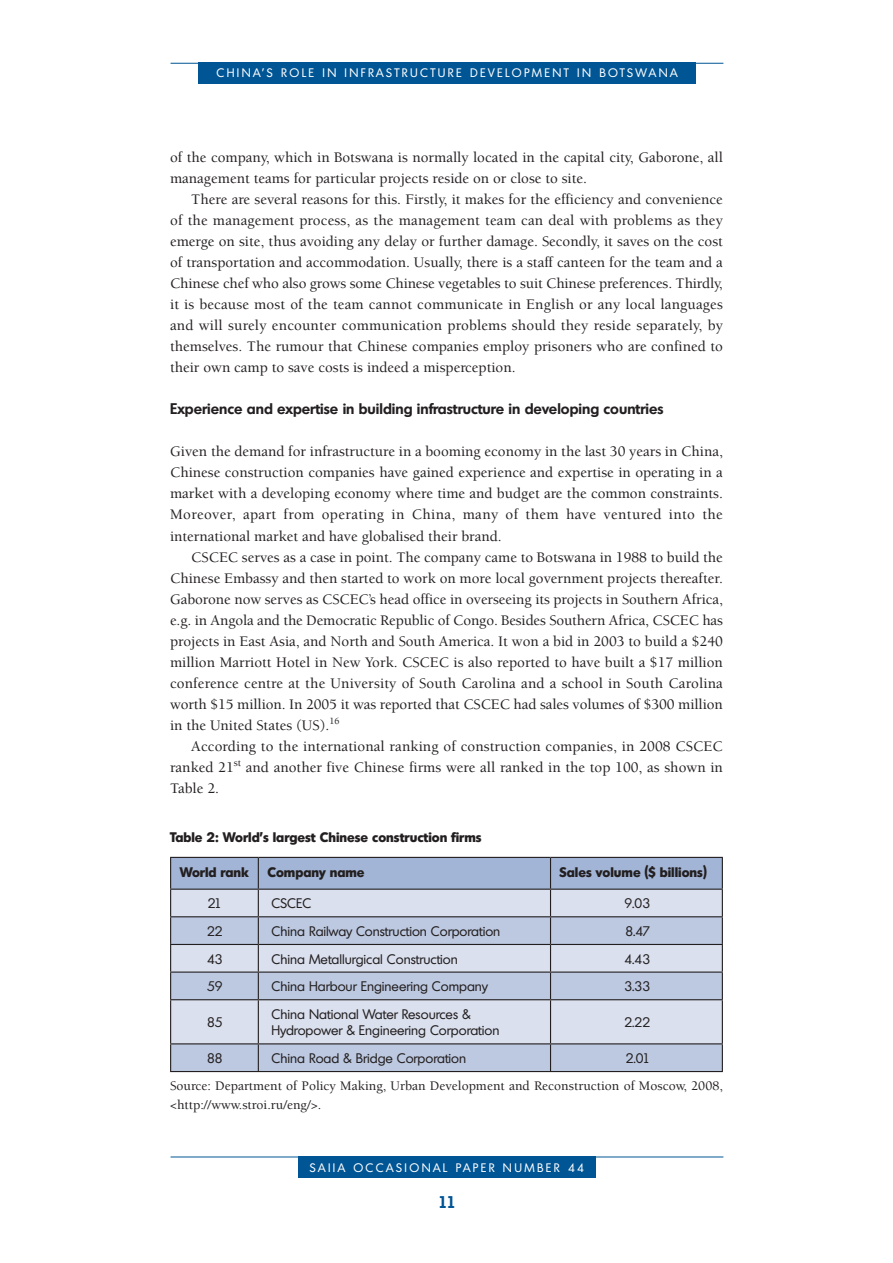
<style>
.page{position:relative;width:893px;height:1263px;background:#fff}
.page>*{position:absolute;margin:0;border:0;box-sizing:border-box;transform-origin:0 0}
.t1{font:600 16.5px "Montreal";color:#005595}
.t2{font:500 15px/21px "Berkeley Std";color:#231f20;text-align:justify}
.t3{font:600 15px "Montreal";color:#231f20}
.t4{font:13.5px/16.5px "Montreal";color:#231f20}
.t5{font:500 13.5px/19.5px "Berkeley Std";color:#231f20}
.t6{font:700 13.5px "Montreal";color:#231f20}
.t7{font:12px "Montreal TS";letter-spacing:.2em;color:#fff}
.t8{font:12px "Montreal";letter-spacing:.2em;color:#fff}
</style>
<div class="page">
<hr style="left:171px;top:63px;width:552px;height:1px;background:#005595">
<div style="left:198px;top:63px;width:498px;height:21px;background:#005595"></div>
<hr style="left:171px;top:1157px;width:552px;height:1px;background:#005595">
<div style="left:298px;top:1157px;width:298px;height:21px;background:#005595"></div>
<svg style="left:171px;top:1000px;width:551px;height:71px;background:#ccd4e5"></svg>
<svg style="left:170px;top:857px;width:553px;height:142px;background:#bac5da"></svg>
<hr style="left:170px;top:999px;width:88px;height:1px;background:#231f20">
<hr style="left:170px;top:1000px;width:1px;height:43px;background:#231f20">
<hr style="left:258px;top:999px;width:292px;height:1px;background:#231f20">
<hr style="left:258px;top:1000px;width:1px;height:43px;background:#231f20">
<hr style="left:550px;top:999px;width:173px;height:1px;background:#231f20">
<hr style="left:550px;top:1000px;width:1px;height:43px;background:#231f20">
<hr style="left:722px;top:1000px;width:1px;height:43px;background:#231f20">
<hr style="left:170px;top:1043px;width:88px;height:1px;background:#231f20">
<svg style="left:170px;top:1044px;width:1px;height:27px"></svg>
<hr style="left:258px;top:1043px;width:292px;height:1px;background:#231f20">
<svg style="left:258px;top:1044px;width:1px;height:27px"></svg>
<hr style="left:550px;top:1043px;width:173px;height:1px;background:#231f20">
<svg style="left:550px;top:1044px;width:1px;height:27px"></svg>
<svg style="left:722px;top:1044px;width:1px;height:27px"></svg>
<hr style="left:170px;top:1071px;width:553px;height:1px;background:#231f20">
<p class="t7" style="left:216px;top:69px;width:463px">CHINA’S ROLE IN INFRASTRUCTURE DEVELOPMENT IN BOTSWANA</p>
<p class="t2" style="left:170px;top:148px;width:554px">of the company, which in Botswana is normally located in the capital city, Gaborone, all management teams for particular projects reside on or close to site.</p>
<p class="t2" style="left:170px;top:190px;width:554px;text-indent:21px">There are several reasons for this. Firstly, it makes for the efficiency and convenience of the management process, as the management team can deal with problems as they emerge on site, thus avoiding any delay or further damage. Secondly, it saves on the cost of transportation and accommodation. Usually, there is a staff canteen for the team and a Chinese chef who also grows some Chinese vegetables to suit Chinese preferences. Thirdly, it is because most of the team cannot communicate in English or any local languages and will surely encounter communication problems should they reside separately, by themselves. The rumour that Chinese companies employ prisoners who are confined to their own camp to save costs is indeed a misperception.</p>
<p class="t3" style="left:170px;top:403px;width:495px">Experience and expertise in building infrastructure in developing countries</p>
<p class="t2" style="left:170px;top:442px;width:554px">Given the demand for infrastructure in a booming economy in the last 30 years in China, Chinese construction companies have gained experience and expertise in operating in a market with a developing economy where time and budget are the common constraints.<br>Moreover, apart from operating in China, many of them have ventured into the international market and have globalised their brand.</p>
<p class="t2" style="left:170px;top:547px;width:554px;text-indent:21px">CSCEC serves as a case in point. The company came to Botswana in 1988 to build the Chinese Embassy and then started to work on more local government projects thereafter.<br>Gaborone now serves as CSCEC’s head office in overseeing its projects in Southern Africa, e.g. in Angola and the Democratic Republic of Congo. Besides Southern Africa, CSCEC has projects in East Asia, and North and South America. It won a bid in 2003 to build a $240 million Marriott Hotel in New York. CSCEC is also reported to have built a $17 million conference centre at the University of South Carolina and a school in South Carolina worth $15 million. In 2005 it was reported that CSCEC had sales volumes of $300 million in the United States (US).<sup>16</sup></p>
<p class="t2" style="left:170px;top:737px;width:554px;text-indent:21px">According to the international ranking of construction companies, in 2008 CSCEC ranked 21<sup>st</sup> and another five Chinese firms were all ranked in the top 100, as shown in Table 2.</p>
<p class="t6" style="left:170px;top:833px;width:313px">Table 2: World’s largest Chinese construction firms</p>
<p class="t6" style="left:180px;top:867px;width:71px">World rank</p>
<p class="t6" style="left:267px;top:867px;width:99px">Company name</p>
<p class="t6" style="left:559px;top:867px;width:149px">Sales volume ($ billions)</p>
<p class="t4" style="left:208px;top:897px;width:16px">21</p>
<p class="t4" style="left:272px;top:897px;width:41px">CSCEC</p>
<p class="t4" style="left:624px;top:897px;width:27px">9.03</p>
<p class="t4" style="left:207px;top:924px;width:17px">22</p>
<p class="t4" style="left:272px;top:924px;width:230px">China Railway Construction Corporation</p>
<p class="t4" style="left:625px;top:924px;width:26px">8.47</p>
<p class="t4" style="left:207px;top:952px;width:17px">43</p>
<p class="t4" style="left:272px;top:952px;width:188px">China Metallurgical Construction</p>
<p class="t4" style="left:624px;top:952px;width:27px">4.43</p>
<p class="t4" style="left:207px;top:980px;width:17px">59</p>
<p class="t4" style="left:272px;top:980px;width:217px">China Harbour Engineering Company</p>
<p class="t4" style="left:624px;top:980px;width:27px">3.33</p>
<p class="t4" style="left:207px;top:1015px;width:17px">85</p>
<p class="t4" style="left:272px;top:1007px;width:229px">China National Water Resources &amp;<br>Hydropower &amp; Engineering Corporation</p>
<p class="t4" style="left:624px;top:1015px;width:27px">2.22</p>
<p class="t4" style="left:207px;top:1051px;width:17px">88</p>
<p class="t4" style="left:272px;top:1051px;width:196px">China Road &amp; Bridge Corporation</p>
<p class="t4" style="left:626px;top:1051px;width:26px">2.01</p>
<p class="t5" style="left:170px;top:1077px;width:554px">Source: Department of Policy Making, Urban Development and Reconstruction of Moscow, 2008, &lt;http://www.stroi.ru/eng/&gt;.</p>
<p class="t8" style="left:310px;top:1163px;width:276px">SAIIA OCCASIONAL PAPER NUMBER 44</p>
<p class="t1" style="left:438px;top:1197px;width:20px">11</p>
</div>
